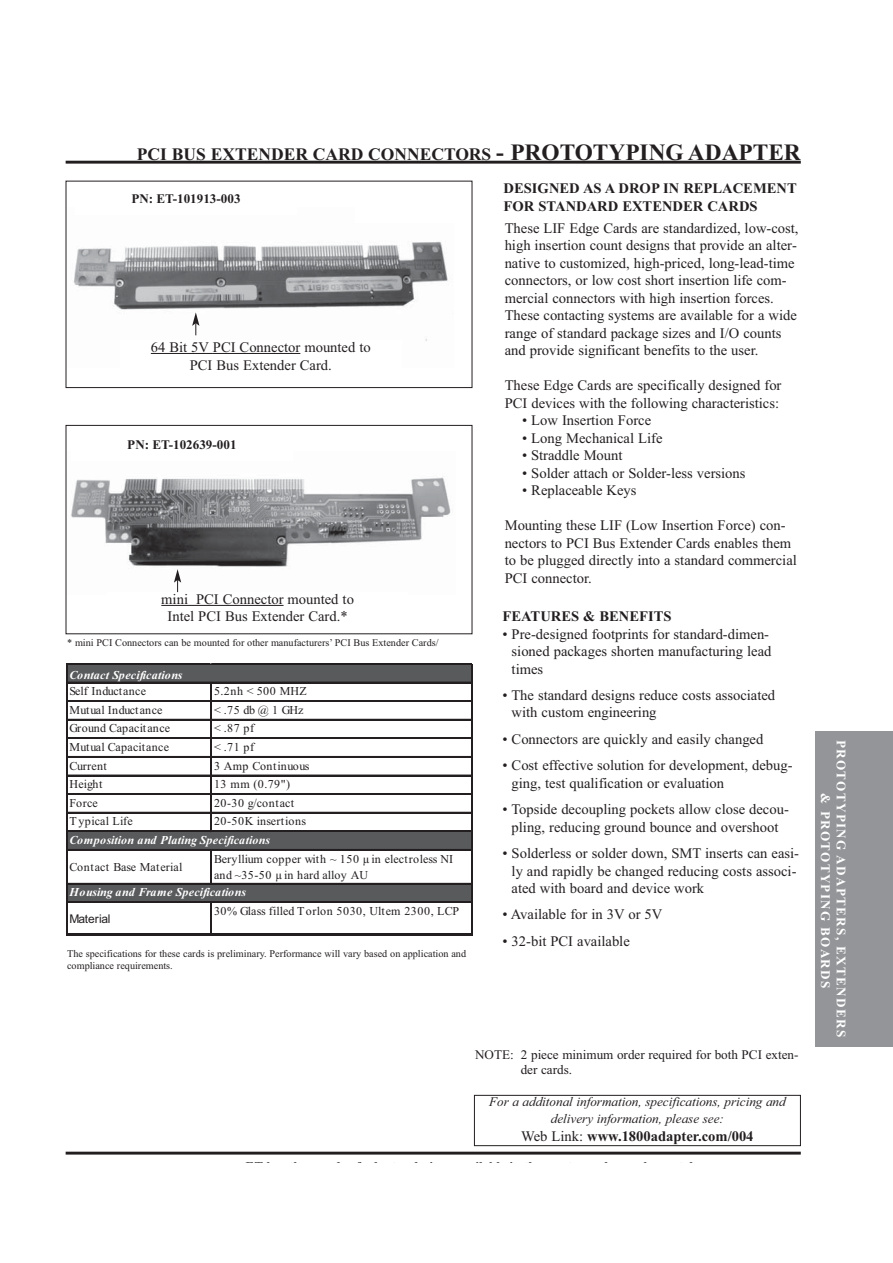
<style>
.page{position:relative;width:893px;height:1263px;background:#fff}
.page>*{position:absolute;margin:0;border:0;box-sizing:border-box;transform-origin:0 0}
.t1{font:700 17.55px "Times New Roman";color:#231f20}
.t2{font:14.55px/17.5px "Times New Roman";color:#231f20}
.t3{font:700 14.55px/17.5px "Times New Roman";color:#231f20}
.t4{font:italic 13.2px/16.8px "Times New Roman";color:#231f20;text-align:center}
.t5{font:13.2px/15.8px "Times New Roman";color:#231f20}
.t6{font:700 13.2px "Times New Roman";color:#231f20}
.t7{font:700 13.2px/15.8px "Times New Roman";letter-spacing:.1em;color:#fff;text-align:center}
.t8{font:12px/16.4px "Times New Roman";letter-spacing:.01em;color:#231f20}
.t9{font:italic 700 12px "Times New Roman";letter-spacing:-.005em;color:#fff}
.t10{font:12px "Times New Roman";letter-spacing:.045em;color:#231f20}
.t11{font:12px "Times New Roman";letter-spacing:.04em;color:#231f20}
.t12{font:12px "Arial";letter-spacing:-.01em;color:#231f20}
.t13{font:10.2px/12.3px "Times New Roman";color:#231f20}
.s1{font-size:23.4px}
.s2{font-weight:400}
</style>
<div class="page">
<hr style="left:66px;top:161px;width:735px;height:3px;background:#221e1f">
<hr style="left:66px;top:1152px;width:735px;height:3px;background:#221e1f">
<div style="left:815px;top:731px;width:78px;height:315px;background:#939598"></div>
<img style="left:73px;top:241px;width:375px;height:100px">
<div style="left:66px;top:181px;width:406px;height:207px;border:1px solid #231f20"></div>
<img style="left:71px;top:477px;width:380px;height:106px">
<div style="left:66px;top:425px;width:406px;height:209px;border:1px solid #231f20"></div>
<div style="left:67px;top:665px;width:405px;height:18px;background:#595a5c"></div>
<div style="left:67px;top:831px;width:405px;height:20px;background:#595a5c"></div>
<div style="left:67px;top:883px;width:405px;height:20px;background:#595a5c"></div>
<hr style="left:67px;top:663px;width:405px;height:2px;background:#231f20">
<hr style="left:67px;top:682px;width:404px;height:1px;background:#231f20">
<hr style="left:67px;top:700px;width:404px;height:1px;background:#231f20">
<hr style="left:67px;top:701px;width:404px;height:1px;background:#231f20">
<hr style="left:67px;top:719px;width:404px;height:1px;background:#231f20">
<hr style="left:67px;top:738px;width:404px;height:1px;background:#231f20">
<hr style="left:67px;top:756px;width:404px;height:2px;background:#231f20">
<hr style="left:67px;top:775px;width:404px;height:1px;background:#231f20">
<hr style="left:67px;top:793px;width:404px;height:1px;background:#231f20">
<hr style="left:67px;top:794px;width:404px;height:1px;background:#231f20">
<hr style="left:67px;top:812px;width:404px;height:1px;background:#231f20">
<hr style="left:67px;top:831px;width:404px;height:1px;background:#231f20">
<hr style="left:210px;top:683px;width:1px;height:149px;background:#231f20">
<hr style="left:211px;top:683px;width:1px;height:149px;background:#231f20">
<hr style="left:67px;top:849px;width:404px;height:2px;background:#231f20">
<hr style="left:67px;top:883px;width:404px;height:1px;background:#231f20">
<hr style="left:210px;top:851px;width:1px;height:33px;background:#231f20">
<hr style="left:211px;top:851px;width:1px;height:33px;background:#231f20">
<hr style="left:67px;top:902px;width:404px;height:1px;background:#231f20">
<hr style="left:66px;top:663px;width:1px;height:273px;background:#231f20">
<hr style="left:210px;top:903px;width:1px;height:31px;background:#231f20">
<hr style="left:211px;top:903px;width:1px;height:31px;background:#231f20">
<hr style="left:67px;top:934px;width:405px;height:2px;background:#231f20">
<hr style="left:471px;top:665px;width:1px;height:271px;background:#231f20">
<div style="left:120px;top:340px;width:282px;height:41px;background:#fff"></div>
<hr style="left:151px;top:353px;width:62px;height:1px;background:#231f20">
<hr style="left:213px;top:353px;width:87px;height:1px;background:#231f20">
<svg style="left:192px;top:312px;width:7px;height:23px"></svg>
<hr style="left:161px;top:605px;width:122px;height:1px;background:#231f20">
<svg style="left:174px;top:569px;width:7px;height:23px"></svg>
<div style="left:474px;top:1095px;width:327px;height:51px;border:1px solid #231f20"></div>
<p class="t1" style="left:137px;top:148px;width:665px">PCI BUS EXTENDER CARD CONNECTORS <span class="s1">- PROTOTYPING ADAPTER</span></p>
<p class="t6" style="left:131px;top:195px;width:111px">PN: ET-101913-003</p>
<p class="t2" style="left:151px;top:340px;width:221px;text-align:center">64 Bit 5V PCI Connector mounted to<br>PCI Bus Extender Card.</p>
<p class="t6" style="left:127px;top:441px;width:111px">PN: ET-102639-001</p>
<p class="t2" style="left:161px;top:592px;width:194px;text-align:center">mini PCI Connector mounted to<br>Intel PCI Bus Extender Card.*</p>
<p class="t13" style="left:67px;top:637px;width:373px">* mini PCI Connectors can be mounted for other manufacturers’ PCI Bus Extender Cards/</p>
<p class="t9" style="left:70px;top:671px;width:114px">Contact Specifications</p>
<p class="t8" style="left:70px;top:684px;width:78px">Self Inductance</p>
<p class="t10" style="left:214px;top:687px;width:94px">5.2nh &lt; 500 MHZ</p>
<p class="t8" style="left:70px;top:703px;width:94px">Mutual Inductance</p>
<p class="t8" style="left:214px;top:703px;width:91px">&lt; .75 db @ 1 GHz</p>
<p class="t8" style="left:70px;top:721px;width:102px">Ground Capacitance</p>
<p class="t8" style="left:214px;top:721px;width:42px">&lt; .87 pf</p>
<p class="t8" style="left:70px;top:740px;width:101px">Mutual Capacitance</p>
<p class="t8" style="left:214px;top:740px;width:42px">&lt; .71 pf</p>
<p class="t8" style="left:70px;top:759px;width:39px">Current</p>
<p class="t11" style="left:214px;top:761px;width:97px">3 Amp Continuous</p>
<p class="t8" style="left:70px;top:777px;width:34px">Height</p>
<p class="t8" style="left:214px;top:777px;width:78px">13 mm (0.79")</p>
<p class="t8" style="left:70px;top:796px;width:30px">Force</p>
<p class="t10" style="left:214px;top:798px;width:81px">20-30 g/contact</p>
<p class="t8" style="left:70px;top:814px;width:65px">Typical Life</p>
<p class="t10" style="left:214px;top:817px;width:94px">20-50K insertions</p>
<p class="t8" style="left:70px;top:860px;width:114px">Contact Base Material</p>
<p class="t8" style="left:214px;top:852px;width:241px">Beryllium copper with ~ 150 μ in electroless NI and ~35-50 μ in hard alloy AU</p>
<p class="t12" style="left:70px;top:912px;width:42px">Material</p>
<p class="t9" style="left:70px;top:836px;width:202px">Composition and Plating Specifications</p>
<p class="t9" style="left:70px;top:888px;width:178px">Housing and Frame Specifications</p>
<p class="t8" style="left:214px;top:904px;width:247px">30% Glass filled Torlon 5030, Ultem 2300, LCP</p>
<p class="t13" style="left:67px;top:948px;width:401px">The specifications for these cards is preliminary. Performance will vary based on application and compliance requirements.</p>
<p class="t3" style="left:504px;top:181px;width:295px">DESIGNED AS A DROP IN REPLACEMENT<br>FOR STANDARD EXTENDER CARDS</p>
<p class="t2" style="left:505px;top:221px;width:295px">These LIF Edge Cards are standardized, low-cost, high insertion count designs that provide an alter&shy;native to customized, high-priced, long-lead-time connectors, or low cost short insertion life com&shy;mercial connectors with high insertion forces.<br>These contacting systems are available for a wide range of standard package sizes and I/O counts and provide significant benefits to the user.</p>
<p class="t2" style="left:505px;top:378px;width:278px">These Edge Cards are specifically designed for<br>PCI devices with the following characteristics:</p>
<p class="t2" style="left:522px;top:413px;width:130px">• Low Insertion Force</p>
<p class="t2" style="left:522px;top:431px;width:142px">• Long Mechanical Life</p>
<p class="t2" style="left:522px;top:448px;width:102px">• Straddle Mount</p>
<p class="t2" style="left:522px;top:466px;width:225px">• Solder attach or Solder-less versions</p>
<p class="t2" style="left:522px;top:483px;width:116px">• Replaceable Keys</p>
<p class="t2" style="left:505px;top:518px;width:294px">Mounting these LIF (Low Insertion Force) con&shy;nectors to PCI Bus Extender Cards enables them to be plugged directly into a standard commercial PCI connector.</p>
<p class="t3" style="left:502px;top:609px;width:171px">FEATURES &amp; BENEFITS</p>
<p class="t2" style="left:512px;top:626px;width:261px;text-indent:-9px">• Pre-designed footprints for standard-dimen&shy;sioned packages shorten manufacturing lead times</p>
<p class="t2" style="left:512px;top:688px;width:265px;text-indent:-9px">• The standard designs reduce costs associated with custom engineering</p>
<p class="t2" style="left:502px;top:732px;width:262px">• Connectors are quickly and easily changed</p>
<p class="t2" style="left:512px;top:758px;width:283px;text-indent:-9px">• Cost effective solution for development, debug&shy;ging, test qualification or evaluation</p>
<p class="t2" style="left:502px;top:802px;width:288px;text-align:center">• Topside decoupling pockets allow close decou&shy;pling, reducing ground bounce and overshoot</p>
<p class="t2" style="left:512px;top:846px;width:289px;text-indent:-9px">• Solderless or solder down, SMT inserts can easi&shy;ly and rapidly be changed reducing costs associ&shy;ated with board and device work</p>
<p class="t2" style="left:502px;top:907px;width:161px">• Available for in 3V or 5V</p>
<p class="t2" style="left:502px;top:934px;width:129px">• 32-bit PCI available</p>
<p class="t5" style="left:521px;top:1048px;width:279px;text-indent:-46px">NOTE: 2 piece minimum order required for both PCI exten&shy;der cards.</p>
<p class="t4" style="left:489px;top:1095px;width:298px">For a additonal information, specifications, pricing and delivery information, please see:</p>
<p class="t3" style="left:521px;top:1129px;width:234px"><span class="s2">Web Link:</span> www.1800adapter.com/004</p>
<p class="t6" style="left:246px;top:1162px;width:57px">ET h th</p>
<p class="t6" style="left:333px;top:1162px;width:101px">dfdtdi</p>
<p class="t6" style="left:475px;top:1162px;width:62px">il bl i th</p>
<p class="t6" style="left:604px;top:1162px;width:5px">l</p>
<p class="t6" style="left:643px;top:1162px;width:9px">k</p>
<p class="t6" style="left:678px;top:1162px;width:16px">t l</p>
<p class="t7" style="left:847px;top:740px;width:299px;rotate:90deg">PROTOTYPING ADAPTERS, EXTENDERS &amp; PROTOTYPING BOARDS</p>
</div>
